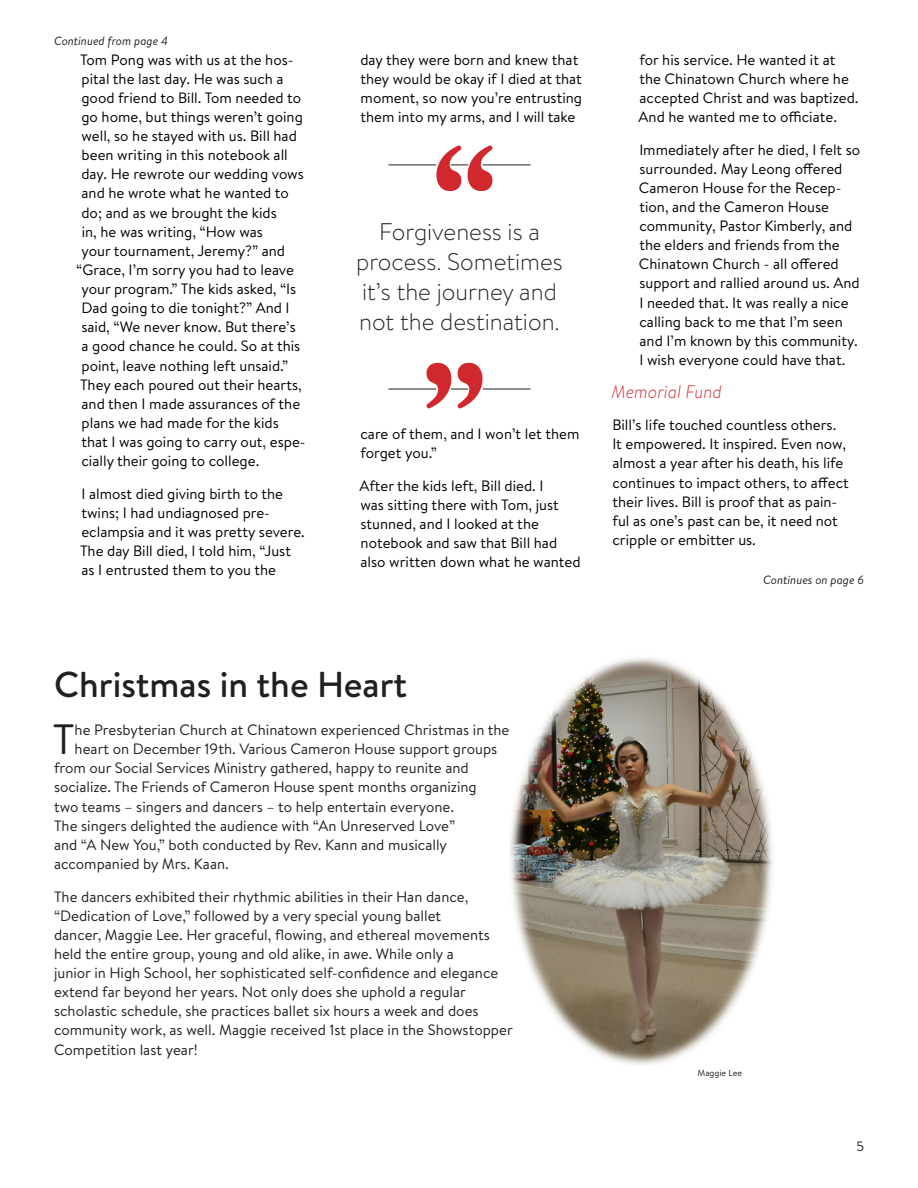
<style>
.page{position:relative;width:918px;height:1188px;background:#fff}
.page>*{position:absolute;margin:0;border:0;box-sizing:border-box;transform-origin:0 0}
.t1{font:42.3px "Brandon Text";color:#231f20}
.t2{font:500 36px "Brandon Text";color:#231f20}
.t3{font:300 24px/30px "Brandon Text";color:#231f20;text-align:center}
.t4{font:italic 300 18px "Brandon Text";color:#d1282d}
.t5{font:15px/19.2px "Brandon Text";color:#000}
.t6{font:15px/19.2px "Brandon Text";color:#231f20}
.t7{font:13.5px "Brandon Text";color:#231f20}
.t8{font:italic 12px "Brandon Text";color:#231f20}
.t9{font:9px "Brandon Text";color:#231f20}
</style>
<div class="page">
<img style="left:510px;top:658px;width:263px;height:407px">
<hr style="left:483px;top:389px;width:48px;height:1px;background:#231f20">
<hr style="left:388px;top:389px;width:48px;height:1px;background:#231f20">
<svg style="left:426px;top:363px;width:57px;height:45px"></svg>
<hr style="left:388px;top:165px;width:48px;height:1px;background:#231f20">
<hr style="left:483px;top:165px;width:48px;height:1px;background:#231f20">
<svg style="left:436px;top:146px;width:56px;height:45px"></svg>
<p class="t8" style="left:54px;top:33px;width:116px">Continued from page 4</p>
<p class="t5" style="left:80px;top:49px;width:215px">Tom Pong was with us at the hos-</p>
<p class="t5" style="left:82px;top:68px;width:204px">pital the last day. He was such a</p>
<p class="t5" style="left:81px;top:87px;width:221px">good friend to Bill. Tom needed to</p>
<p class="t5" style="left:81px;top:107px;width:223px">go home, but things weren’t going</p>
<p class="t5" style="left:81px;top:126px;width:217px">well, so he stayed with us. Bill had</p>
<p class="t5" style="left:82px;top:145px;width:208px">been writing in this notebook all</p>
<p class="t5" style="left:81px;top:164px;width:224px">day. He rewrote our wedding vows</p>
<p class="t5" style="left:82px;top:183px;width:209px">and he wrote what he wanted to</p>
<p class="t5" style="left:81px;top:202px;width:197px">do; and as we brought the kids</p>
<p class="t5" style="left:82px;top:221px;width:183px">in, he was writing, “How was</p>
<p class="t5" style="left:81px;top:240px;width:205px">your tournament, Jeremy?” and</p>
<p class="t5" style="left:76px;top:260px;width:219px">“Grace, I’m sorry you had to leave</p>
<p class="t5" style="left:81px;top:279px;width:216px">your program.” The kids asked, “Is</p>
<p class="t5" style="left:81px;top:298px;width:210px">Dad going to die tonight?” And I</p>
<p class="t5" style="left:81px;top:317px;width:216px">said, “We never know. But there’s</p>
<p class="t5" style="left:82px;top:336px;width:220px">a good chance he could. So at this</p>
<p class="t5" style="left:82px;top:355px;width:208px">point, leave nothing left unsaid.”</p>
<p class="t5" style="left:80px;top:374px;width:223px">They each poured out their hearts,</p>
<p class="t5" style="left:82px;top:393px;width:220px">and then I made assurances of the</p>
<p class="t5" style="left:82px;top:413px;width:199px">plans we had made for the kids</p>
<p class="t5" style="left:81px;top:432px;width:226px">that I was going to carry out, espe-</p>
<p class="t5" style="left:81px;top:451px;width:179px">cially their going to college.</p>
<p class="t5" style="left:80px;top:483px;width:226px">I almost died giving birth to the twins; I had undiagnosed pre&shy;eclampsia and it was pretty severe.<br>The day Bill died, I told him, “Just as I entrusted them to you the</p>
<p class="t5" style="left:360px;top:49px;width:223px">day they were born and knew that they would be okay if I died at that moment, so now you’re entrusting them into my arms, and I will take</p>
<h3 class="t3" style="left:356px;top:216px;width:208px">Forgiveness is a process. Sometimes it’s the journey and not the destination.</h3>
<p class="t5" style="left:360px;top:424px;width:221px">care of them, and I won’t let them forget you.”</p>
<p class="t5" style="left:360px;top:475px;width:222px">After the kids left, Bill died. I<br>was sitting there with Tom, just stunned, and I looked at the notebook and saw that Bill had also written down what he wanted</p>
<p class="t5" style="left:639px;top:49px;width:221px">for his service. He wanted it at the Chinatown Church where he accepted Christ and was baptized.<br>And he wanted me to officiate.</p>
<p class="t5" style="left:639px;top:139px;width:223px">Immediately after he died, I felt so surrounded. May Leong offered<br>Cameron House for the Recep&shy;tion, and the Cameron House community, Pastor Kimberly, and the elders and friends from the<br>Chinatown Church - all offered support and rallied around us. And<br>I needed that. It was really a nice calling back to me that I’m seen and I’m known by this community.<br>I wish everyone could have that.</p>
<p class="t4" style="left:612px;top:379px;width:112px">Memorial Fund</p>
<p class="t5" style="left:612px;top:415px;width:238px">Bill’s life touched countless others.<br>It empowered. It inspired. Even now, almost a year after his death, his life continues to impact others, to affect their lives. Bill is proof that as pain&shy;ful as one’s past can be, it need not cripple or embitter us.</p>
<p class="t8" style="left:763px;top:571px;width:102px">Continues on page 6</p>
<h2 class="t2" style="left:54px;top:660px;width:355px">Christmas in the Heart</h2>
<h1 class="t1" style="left:53px;top:711px;width:23px">T</h1>
<p class="t6" style="left:75px;top:720px;width:436px">he Presbyterian Church at Chinatown experienced Christmas in the</p>
<p class="t6" style="left:75px;top:739px;width:424px">heart on December 19th. Various Cameron House support groups</p>
<p class="t6" style="left:54px;top:758px;width:416px">from our Social Services Ministry gathered, happy to reunite and</p>
<p class="t6" style="left:54px;top:777px;width:424px">socialize. The Friends of Cameron House spent months organizing</p>
<p class="t6" style="left:54px;top:796px;width:402px">two teams – singers and dancers – to help entertain everyone.</p>
<p class="t6" style="left:54px;top:815px;width:403px">The singers delighted the audience with “An Unreserved Love”</p>
<p class="t6" style="left:54px;top:834px;width:395px">and “A New You,” both conducted by Rev. Kann and musically</p>
<p class="t6" style="left:54px;top:854px;width:176px">accompanied by Mrs. Kaan.</p>
<p class="t6" style="left:54px;top:886px;width:460px">The dancers exhibited their rhythmic abilities in their Han dance, “Dedication of Love,” followed by a very special young ballet<br>dancer, Maggie Lee. Her graceful, flowing, and ethereal movements held the entire group, young and old alike, in awe. While only a<br>junior in High School, her sophisticated self-confidence and elegance extend far beyond her years. Not only does she uphold a regular scholastic schedule, she practices ballet six hours a week and does community work, as well. Maggie received 1st place in the Showstopper Competition last year!</p>
<p class="t9" style="left:698px;top:1066px;width:46px">Maggie Lee</p>
<p class="t7" style="left:856px;top:1137px;width:9px">5</p>
</div>
